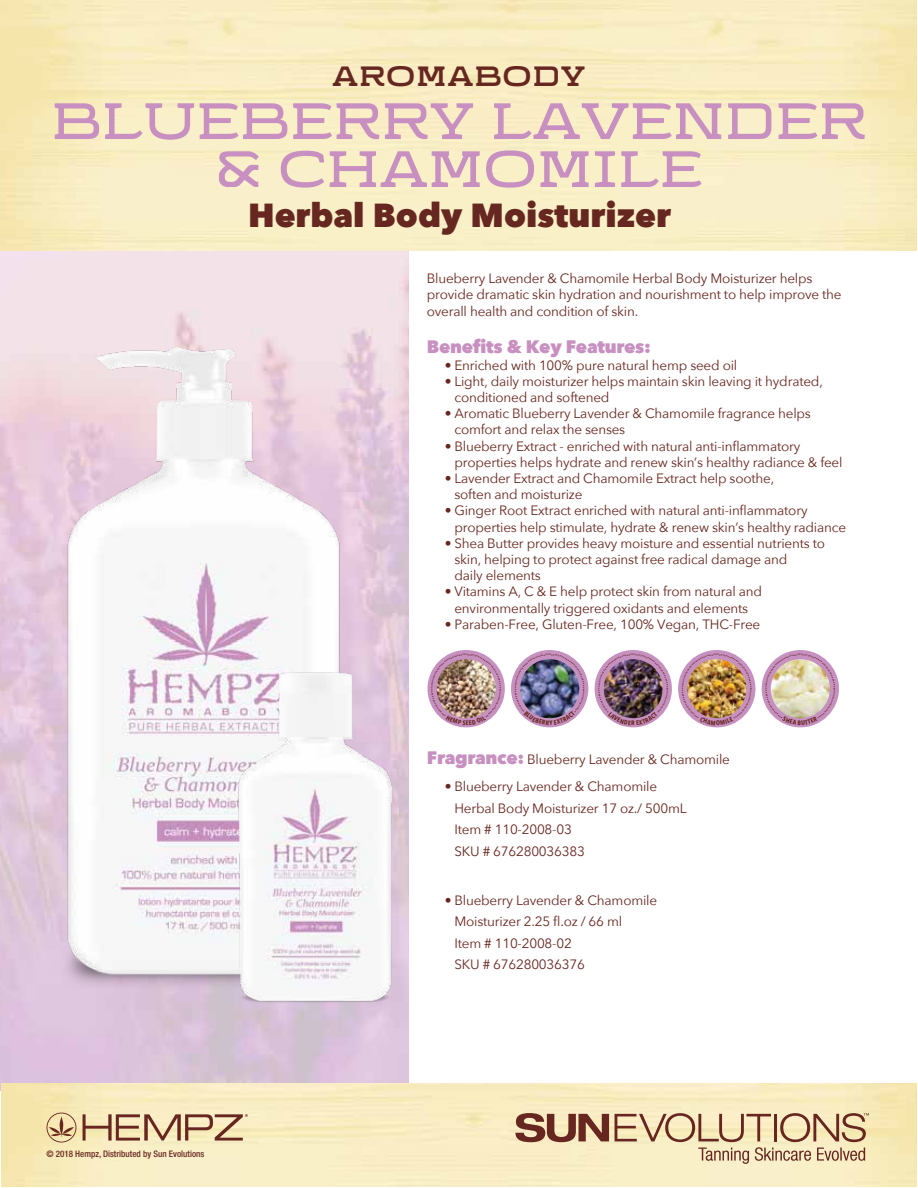
<style>
.page{position:relative;width:918px;height:1188px;background:#fff}
.page>*{position:absolute;margin:0;border:0;box-sizing:border-box;transform-origin:0 0}
.t1{font:600 51px/48px "Stendo 600";letter-spacing:.025em;color:#c790c1;text-align:center}
.t2{font:800 33.3px "Avenir Next";color:#662720}
.t3{font:700 27.9px "Stendo 800";letter-spacing:.05em;color:#662720}
.t4{font:800 18px "Avenir Next";letter-spacing:-.015em;color:#c790c1}
.t5{font:13.5px/16.2px "Avenir Next";letter-spacing:-.015em;color:#67261f}
.t6{font:500 condensed 9px "Helvetica Neue";color:#67261f}
.t7{font:700 3px "Avenir Next Condensed";color:#672720}
.s1{font-weight:800;font-size:18px;color:#c790c1}
</style>
<div class="page">
<img style="left:1px;top:1083px;width:916px;height:104px">
<svg style="left:515px;top:1113px;width:94px;height:29px;background:#a67b65"></svg>
<svg style="left:615px;top:1113px;width:254px;height:51px;background:#dbc5a2"></svg>
<svg style="left:47px;top:1113px;width:29px;height:30px"></svg>
<svg style="left:83px;top:1114px;width:165px;height:27px;background:#ccaf8e"></svg>
<div style="left:428px;top:650px;width:77px;height:77px;background:#c690c0;border-radius:50%"></div>
<div style="left:511px;top:650px;width:77px;height:77px;background:#c690c0;border-radius:50%"></div>
<div style="left:595px;top:650px;width:77px;height:77px;background:#c690c0;border-radius:50%"></div>
<div style="left:678px;top:650px;width:77px;height:77px;background:#c690c0;border-radius:50%"></div>
<div style="left:762px;top:650px;width:77px;height:77px;background:#c690c0;border-radius:50%"></div>
<img style="left:23px;top:334px;width:353px;height:669px">
<img style="left:218px;top:657px;width:191px;height:360px">
<img style="left:431px;top:654px;width:70px;height:71px">
<img style="left:515px;top:654px;width:69px;height:71px">
<img style="left:599px;top:654px;width:69px;height:71px">
<img style="left:682px;top:654px;width:70px;height:71px">
<svg style="left:766px;top:654px;width:69px;height:71px"></svg>
<h3 class="t3" style="left:333px;top:55px;width:254px">AROMABODY</h3>
<h1 class="t1" style="left:52px;top:93px;width:816px">BLUEBERRY LAVENDER &amp; CHAMOMILE</h1>
<h2 class="t2" style="left:248px;top:195px;width:425px">Herbal Body Moisturizer</h2>
<p class="t5" style="left:427px;top:270px;width:416px">Blueberry Lavender &amp; Chamomile Herbal Body Moisturizer helps provide dramatic skin hydration and nourishment to help improve the overall health and condition of skin.</p>
<h3 class="t4" style="left:427px;top:336px;width:226px">Benefits &amp; Key Features:</h3>
<p class="t5" style="left:445px;top:356px;width:294px">• Enriched with 100% pure natural hemp seed oil</p>
<p class="t5" style="left:454px;top:372px;width:370px;text-indent:-10px">• Light, daily moisturizer helps maintain skin leaving it hydrated, conditioned and softened</p>
<p class="t5" style="left:454px;top:405px;width:358px;text-indent:-10px">• Aromatic Blueberry Lavender &amp; Chamomile fragrance helps comfort and relax the senses</p>
<p class="t5" style="left:454px;top:437px;width:390px;text-indent:-10px">• Blueberry Extract - enriched with natural anti-inflammatory properties helps hydrate and renew skin’s healthy radiance &amp; feel</p>
<p class="t5" style="left:454px;top:470px;width:321px;text-indent:-10px">• Lavender Extract and Chamomile Extract help soothe, soften and moisturize</p>
<p class="t5" style="left:454px;top:502px;width:393px;text-indent:-10px">• Ginger Root Extract enriched with natural anti-inflammatory properties help stimulate, hydrate &amp; renew skin’s healthy radiance</p>
<p class="t5" style="left:454px;top:534px;width:372px;text-indent:-10px">• Shea Butter provides heavy moisture and essential nutrients to skin, helping to protect against free radical damage and<br>daily elements</p>
<p class="t5" style="left:445px;top:583px;width:319px;text-align:center">• Vitamins A, C &amp; E help protect skin from natural and environmentally triggered oxidants and elements</p>
<p class="t5" style="left:445px;top:615px;width:317px">• Paraben-Free, Gluten-Free, 100% Vegan, THC-Free</p>
<p class="t7" style="left:499px;top:690px;width:3px;rotate:-90deg">•</p>
<p class="t7" style="left:582px;top:690px;width:3px;rotate:-90deg">•</p>
<p class="t7" style="left:601px;top:688px;width:3px;rotate:90deg">•</p>
<p class="t7" style="left:684px;top:688px;width:3px;rotate:90deg">•</p>
<p class="t7" style="left:768px;top:688px;width:3px;rotate:90deg">•</p>
<p class="t6" style="left:47px;top:1149px;width:159px">© 2018 Hempz, Distributed by Sun Evolutions</p>
<p class="t5" style="left:427px;top:750px;width:305px"><span class="s1">Fragrance:</span> Blueberry Lavender &amp; Chamomile</p>
<p class="t5" style="left:454px;top:775px;width:234px;line-height:21.6px;text-indent:-10px">• Blueberry Lavender &amp; Chamomile<br>Herbal Body Moisturizer 17 oz./ 500mL<br>Item # 110-2008-03<br>SKU # 676280036383</p>
<p class="t5" style="left:454px;top:889px;width:204px;line-height:21.6px;text-indent:-10px">• Blueberry Lavender &amp; Chamomile<br>Moisturizer 2.25 fl.oz / 66 ml<br>Item # 110-2008-02<br>SKU # 676280036376</p>
</div>
